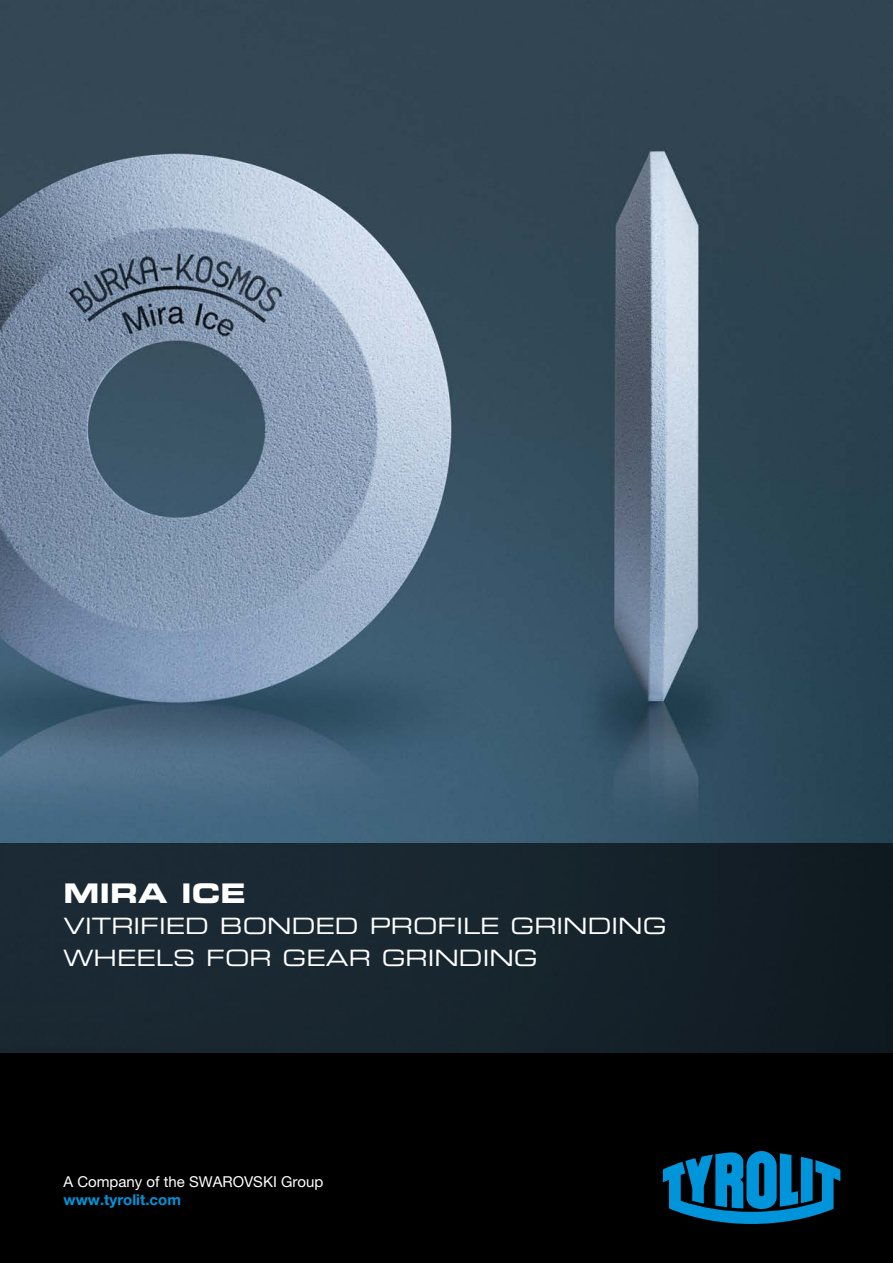
<style>
.page{position:relative;width:893px;height:1263px;background:#fff}
.page>*{position:absolute;margin:0;border:0;box-sizing:border-box;transform-origin:0 0}
.t1{font:27px "Eurostile LT Std Bold Ex 2";color:#fff}
.t2{font:22.5px/31.5px "Eurostile LT Std Ex 2";color:#fff}
.t3{font:15px "Helvetica Neue LT Pro";color:#fff}
.t4{font:700 15px "Helvetica Neue LT Pro";color:#0095da}
</style>
<div class="page">
<img style="left:0;top:0;width:893px;height:843px">
<div style="left:0;top:1053px;width:893px;height:210px;background:#000"></div>
<div style="left:0;top:843px;width:893px;height:210px;background:linear-gradient(to right,#1d2c37,#111c23)"></div>
<svg style="left:663px;top:1151px;width:177px;height:73px"></svg>
<p class="t1" style="left:64px;top:874px;width:184px">MIRA ICE</p>
<p class="t2" style="left:64px;top:910px;width:604px">VITRIFIED BONDED PROFILE GRINDING<br>WHEELS FOR GEAR GRINDING</p>
<p class="t3" style="left:64px;top:1172px;width:261px">A Company of the SWAROVSKI Group</p>
<p class="t4" style="left:64px;top:1190px;width:119px">www.tyrolit.com</p>
</div>
